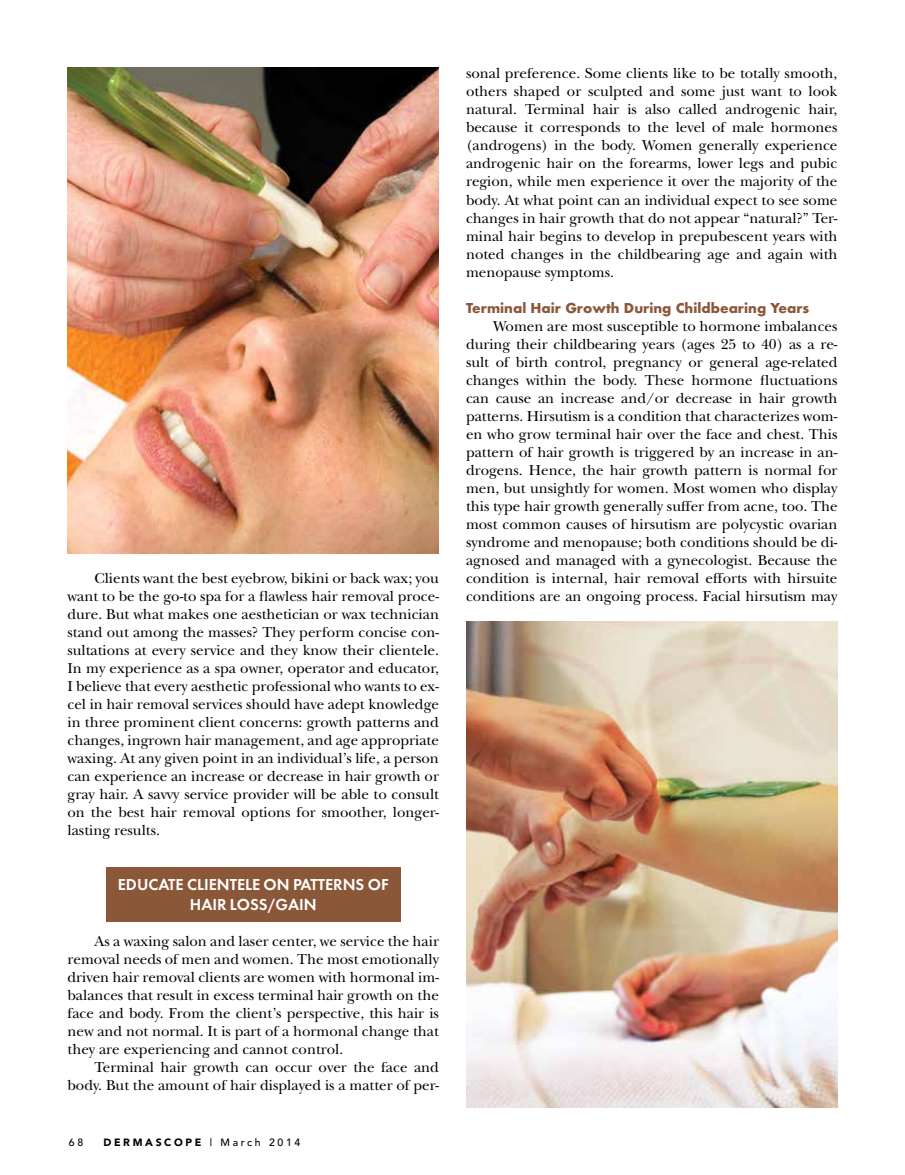
<style>
.page{position:relative;width:905px;height:1175px;background:#fff}
.page>*{position:absolute;margin:0;border:0;box-sizing:border-box;transform-origin:0 0}
.t1{font:16.5px/19.5px "Futura Dem Bld";color:#fff;text-align:center}
.t2{font:15px/18px "New Baskerville";color:#000;text-align:justify}
.t3{font:15px "Futura Bld";color:#8a5738}
.t4{font:900 10.5px "Avenir";letter-spacing:.25em;color:#000}
.t5{font:500 10.5px "Avenir";color:#000}
.s1{font-weight:500}
</style>
<div class="page">
<div style="left:106px;top:867px;width:294px;height:54px;background:#8a5738"></div>
<img style="left:466px;top:621px;width:371px;height:486px">
<img style="left:68px;top:68px;width:371px;height:485px">
<p class="t2" style="left:68px;top:569px;width:373px;text-indent:27px">Clients want the best eyebrow, bikini or back wax; you want to be the go-to spa for a flawless hair removal proce&shy;dure. But what makes one aesthetician or wax technician stand out among the masses? They perform concise con&shy;sultations at every service and they know their clientele.<br>In my experience as a spa owner, operator and educator, I believe that every aesthetic professional who wants to ex&shy;cel in hair removal services should have adept knowledge in three prominent client concerns: growth patterns and changes, ingrown hair management, and age appropriate waxing. At any given point in an individual’s life, a person can experience an increase or decrease in hair growth or gray hair. A savvy service provider will be able to consult on the best hair removal options for smoother, longer&shy;lasting results.</p>
<p class="t1" style="left:118px;top:876px;width:272px">EDUCATE CLIENTELE ON PATTERNS OF<br>HAIR LOSS/GAIN</p>
<p class="t2" style="left:68px;top:932px;width:373px;text-indent:27px">As a waxing salon and laser center, we service the hair removal needs of men and women. The most emotionally driven hair removal clients are women with hormonal im&shy;balances that result in excess terminal hair growth on the face and body. From the client’s perspective, this hair is new and not normal. It is part of a hormonal change that they are experiencing and cannot control.</p>
<p class="t2" style="left:68px;top:1058px;width:373px;text-align:right">Terminal hair growth can occur over the face and body. But the amount of hair displayed is a matter of per-</p>
<p class="t5" style="left:69px;top:1136px;width:16px">68</p>
<p class="t4" style="left:103px;top:1136px;width:198px">DERMASCOPE <span class="s1">| March 2014</span></p>
<p class="t2" style="left:466px;top:65px;width:373px">sonal preference. Some clients like to be totally smooth, others shaped or sculpted and some just want to look natural. Terminal hair is also called androgenic hair, because it corresponds to the level of male hormones (androgens) in the body. Women generally experience androgenic hair on the forearms, lower legs and pubic region, while men experience it over the majority of the body. At what point can an individual expect to see some changes in hair growth that do not appear “natural?” Ter&shy;minal hair begins to develop in prepubescent years with noted changes in the childbearing age and again with menopause symptoms.</p>
<p class="t3" style="left:466px;top:297px;width:345px">Terminal Hair Growth During Childbearing Years</p>
<p class="t2" style="left:466px;top:317px;width:373px;text-indent:27px">Women are most susceptible to hormone imbalances during their childbearing years (ages 25 to 40) as a re&shy;sult of birth control, pregnancy or general age-related changes within the body. These hormone fluctuations can cause an increase and/or decrease in hair growth patterns. Hirsutism is a condition that characterizes wom&shy;en who grow terminal hair over the face and chest. This pattern of hair growth is triggered by an increase in an&shy;drogens. Hence, the hair growth pattern is normal for men, but unsightly for women. Most women who display this type hair growth generally suffer from acne, too. The most common causes of hirsutism are polycystic ovarian syndrome and menopause; both conditions should be di&shy;agnosed and managed with a gynecologist. Because the condition is internal, hair removal efforts with hirsuite conditions are an ongoing process. Facial hirsutism may</p>
</div>
